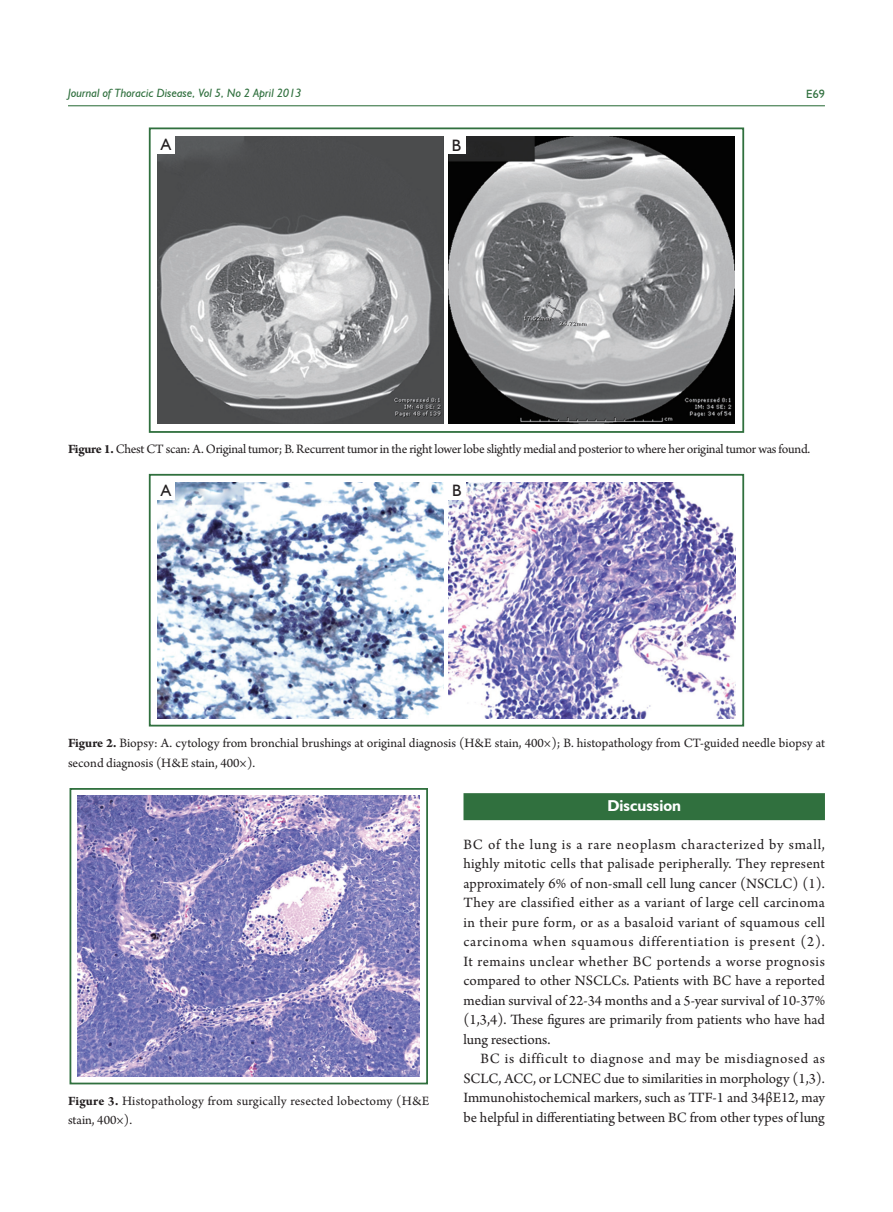
<style>
.page{position:relative;width:893px;height:1212px;background:#fff}
.page>*{position:absolute;margin:0;border:0;box-sizing:border-box;transform-origin:0 0}
.t1{font:16.5px "Humanist 521 BT";color:#231f20}
.t2{font:700 15.75px "Humanist 521 BT";color:#fff}
.t3{font:15px/19.5px "Arno Pro";color:#231f20;text-align:justify}
.t4{font:13.5px/19.5px "Arno Pro";letter-spacing:-.005em;color:#231f20}
.t5{font:italic 12px "Humanist 521 BT";color:#30703e}
.t6{font:12px "Humanist 521 BT";color:#30703e}
.s1{font-weight:700}
</style>
<div class="page">
<hr style="left:68px;top:105px;width:757px;height:1px;background:#30703e">
<div style="left:463px;top:793px;width:362px;height:27px;background:#30703e"></div>
<img style="left:77px;top:795px;width:343px;height:281px">
<div style="left:70px;top:788px;width:358px;height:296px;border:2px solid #30703e"></div>
<img style="left:158px;top:137px;width:577px;height:286px">
<div style="left:149px;top:127px;width:595px;height:306px;border:2px solid #30703e"></div>
<div style="left:157px;top:136px;width:17px;height:17px;background:#fff"></div>
<div style="left:448px;top:137px;width:17px;height:17px;background:#fff"></div>
<hr style="left:445px;top:134px;width:3px;height:291px;background:#fff">
<img style="left:158px;top:482px;width:577px;height:237px">
<div style="left:149px;top:474px;width:595px;height:252px;border:2px solid #30703e"></div>
<hr style="left:445px;top:480px;width:3px;height:241px;background:#fff">
<div style="left:157px;top:482px;width:18px;height:17px;background:#fff"></div>
<div style="left:448px;top:482px;width:17px;height:17px;background:#fff"></div>
<p class="t5" style="left:68px;top:86px;width:235px">Journal of Thoracic Disease, Vol 5, No 2 April 2013</p>
<p class="t6" style="left:806px;top:87px;width:20px">E69</p>
<p class="t1" style="left:161px;top:135px;width:12px">A</p>
<p class="t1" style="left:452px;top:135px;width:11px">B</p>
<p class="t4" style="left:68px;top:440px;width:744px"><span class="s1">Figure 1.</span> Chest CT scan: A. Original tumor; B. Recurrent tumor in the right lower lobe slightly medial and posterior to where her original tumor was found.</p>
<p class="t1" style="left:161px;top:480px;width:12px">A</p>
<p class="t1" style="left:452px;top:480px;width:11px">B</p>
<p class="t4" style="left:68px;top:734px;width:758px"><span class="s1">Figure 2.</span> Biopsy: A. cytology from bronchial brushings at original diagnosis (H&amp;E stain, 400×); B. histopathology from CT-guided needle biopsy at second diagnosis (H&amp;E stain, 400×).</p>
<p class="t4" style="left:68px;top:1091px;width:363px"><span class="s1">Figure 3.</span> Histopathology from surgically resected lobectomy (H&amp;E stain, 400×).</p>
<p class="t2" style="left:607px;top:796px;width:75px">Discussion</p>
<p class="t3" style="left:463px;top:835px;width:363px">BC of the lung is a rare neoplasm characterized by small, highly mitotic cells that palisade peripherally. They represent approximately 6% of non-small cell lung cancer (NSCLC) (1).<br>They are classified either as a variant of large cell carcinoma in their pure form, or as a basaloid variant of squamous cell carcinoma when squamous differentiation is present (2).<br>It remains unclear whether BC portends a worse prognosis compared to other NSCLCs. Patients with BC have a reported median survival of 22-34 months and a 5-year survival of 10-37% (1,3,4). These figures are primarily from patients who have had lung resections.</p>
<p class="t3" style="left:463px;top:1050px;width:363px;text-indent:17px">BC is difficult to diagnose and may be misdiagnosed as SCLC, ACC, or LCNEC due to similarities in morphology (1,3).<br>Immunohistochemical markers, such as TTF-1 and 34βE12, may be helpful in differentiating between BC from other types of lung</p>
</div>
